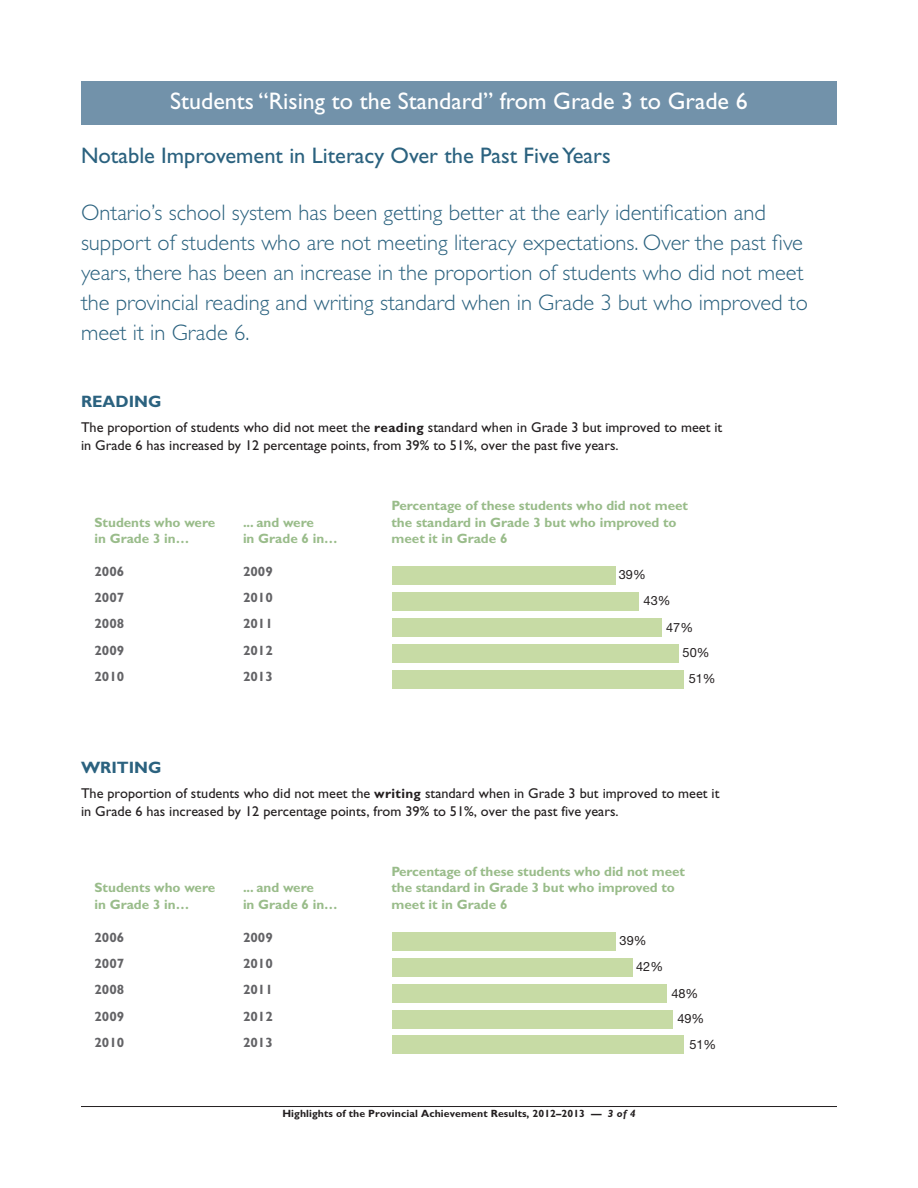
<style>
.page{position:relative;width:918px;height:1188px;background:#fff}
.page>*{position:absolute;margin:0;border:0;box-sizing:border-box;transform-origin:0 0}
.Heading_1{font:24px "Gill Sans Std";color:#fff}
.Heading_1_Sub_Light{font:300 22.5px/30px "Gill Sans Std";color:#2b627f}
.Heading_1_Sub{font:22.5px "Gill Sans Std";color:#2b627f}
.Heading_3{font:700 16.5px "Gill Sans Std";color:#2b627f}
.Body_Text{font:14.25px/18px "Gill Sans Std";color:#231f20}
.Rising_the_Standard{font:700 13.5px/16.2px "Gill Sans Std";color:#99bc8a}
.Rising_the_Standard-2{font:700 13.5px "Gill Sans Std";color:#636366}
.t1{font:12.75px/25.5px "Helvetica Neue";color:#231f20}
.t2{font:700 10.5px "Gill Sans Std";letter-spacing:.01em;color:#231f20}
.s1{font-weight:700;font-size:13.5px}
.s2{font-style:italic}
</style>
<div class="page">
<hr style="left:81px;top:1106px;width:756px;height:1px;background:#231f20">
<div style="left:81px;top:81px;width:756px;height:43px;background:#7292aa"></div>
<div style="left:392px;top:670px;width:292px;height:18px;background:#c7dba5"></div>
<div style="left:392px;top:644px;width:287px;height:18px;background:#c7dba5"></div>
<div style="left:392px;top:618px;width:269px;height:18px;background:#c7dba5"></div>
<div style="left:392px;top:592px;width:247px;height:18px;background:#c7dba5"></div>
<div style="left:392px;top:566px;width:224px;height:19px;background:#c7dba5"></div>
<div style="left:392px;top:1036px;width:292px;height:18px;background:#c7dba5"></div>
<div style="left:392px;top:1010px;width:281px;height:18px;background:#c7dba5"></div>
<div style="left:392px;top:984px;width:275px;height:18px;background:#c7dba5"></div>
<div style="left:392px;top:958px;width:241px;height:18px;background:#c7dba5"></div>
<div style="left:392px;top:932px;width:224px;height:18px;background:#c7dba5"></div>
<p class="Heading_1" style="left:170px;top:88px;width:579px">Students “Rising to the Standard” from Grade 3 to Grade 6</p>
<p class="Heading_1_Sub" style="left:81px;top:143px;width:531px">Notable Improvement in Literacy Over the Past Five Years</p>
<p class="Heading_1_Sub_Light" style="left:81px;top:198px;width:728px">Ontario’s school system has been getting better at the early identification and support of students who are not meeting literacy expectations. Over the past five years, there has been an increase in the proportion of students who did not meet the provincial reading and writing standard when in Grade 3 but who improved to meet it in Grade 6.</p>
<p class="Heading_3" style="left:81px;top:392px;width:82px">READING</p>
<p class="Body_Text" style="left:81px;top:418px;width:643px">The proportion of students who did not meet the <span class="s1">reading</span> standard when in Grade 3 but improved to meet it in Grade 6 has increased by 12 percentage points, from 39% to 51%, over the past five years.</p>
<p class="Rising_the_Standard" style="left:94px;top:514px;width:122px">Students who were in Grade 3 in…</p>
<p class="Rising_the_Standard" style="left:243px;top:514px;width:96px">... and were<br>in Grade 6 in…</p>
<p class="Rising_the_Standard-2" style="left:94px;top:563px;width:31px">2006</p>
<p class="Rising_the_Standard-2" style="left:94px;top:590px;width:31px">2007</p>
<p class="Rising_the_Standard-2" style="left:94px;top:616px;width:31px">2008</p>
<p class="Rising_the_Standard-2" style="left:94px;top:642px;width:31px">2009</p>
<p class="Rising_the_Standard-2" style="left:94px;top:668px;width:31px">2010</p>
<p class="Rising_the_Standard-2" style="left:243px;top:563px;width:31px">2009</p>
<p class="Rising_the_Standard-2" style="left:243px;top:590px;width:31px">2010</p>
<p class="Rising_the_Standard-2" style="left:243px;top:616px;width:31px">2011</p>
<p class="Rising_the_Standard-2" style="left:243px;top:642px;width:31px">2012</p>
<p class="Rising_the_Standard-2" style="left:243px;top:668px;width:31px">2013</p>
<p class="Rising_the_Standard" style="left:392px;top:498px;width:298px">Percentage of these students who did not meet the standard in Grade 3 but who improved to meet it in Grade 6</p>
<p class="t1" style="left:644px;top:563px;width:28px;text-indent:-25px">39%<br>43%</p>
<p class="t1" style="left:666px;top:615px;width:28px">47%</p>
<p class="t1" style="left:683px;top:641px;width:28px">50%</p>
<p class="t1" style="left:689px;top:666px;width:28px">51%</p>
<p class="Heading_3" style="left:81px;top:758px;width:82px">WRITING</p>
<p class="Body_Text" style="left:81px;top:784px;width:640px">The proportion of students who did not meet the <span class="s1">writing</span> standard when in Grade 3 but improved to meet it in Grade 6 has increased by 12 percentage points, from 39% to 51%, over the past five years.</p>
<p class="Rising_the_Standard" style="left:94px;top:880px;width:122px">Students who were in Grade 3 in…</p>
<p class="Rising_the_Standard" style="left:243px;top:880px;width:96px">... and were<br>in Grade 6 in…</p>
<p class="Rising_the_Standard-2" style="left:94px;top:929px;width:31px">2006</p>
<p class="Rising_the_Standard-2" style="left:94px;top:955px;width:31px">2007</p>
<p class="Rising_the_Standard-2" style="left:94px;top:982px;width:31px">2008</p>
<p class="Rising_the_Standard-2" style="left:94px;top:1008px;width:31px">2009</p>
<p class="Rising_the_Standard-2" style="left:94px;top:1034px;width:31px">2010</p>
<p class="Rising_the_Standard-2" style="left:243px;top:929px;width:31px">2009</p>
<p class="Rising_the_Standard-2" style="left:243px;top:955px;width:31px">2010</p>
<p class="Rising_the_Standard-2" style="left:243px;top:982px;width:31px">2011</p>
<p class="Rising_the_Standard-2" style="left:243px;top:1008px;width:31px">2012</p>
<p class="Rising_the_Standard-2" style="left:243px;top:1034px;width:31px">2013</p>
<p class="Rising_the_Standard" style="left:392px;top:863px;width:295px">Percentage of these students who did not meet the standard in Grade 3 but who improved to meet it in Grade 6</p>
<p class="t1" style="left:636px;top:929px;width:28px;text-indent:-16px">39%<br>42%</p>
<p class="t1" style="left:671px;top:981px;width:28px">48%</p>
<p class="t1" style="left:677px;top:1007px;width:28px">49%</p>
<p class="t1" style="left:689px;top:1032px;width:28px">51%</p>
<p class="t2" style="left:282px;top:1108px;width:355px">Highlights of the Provincial Achievement Results, 2012–2013 — <span class="s2">3 of 4</span></p>
</div>
